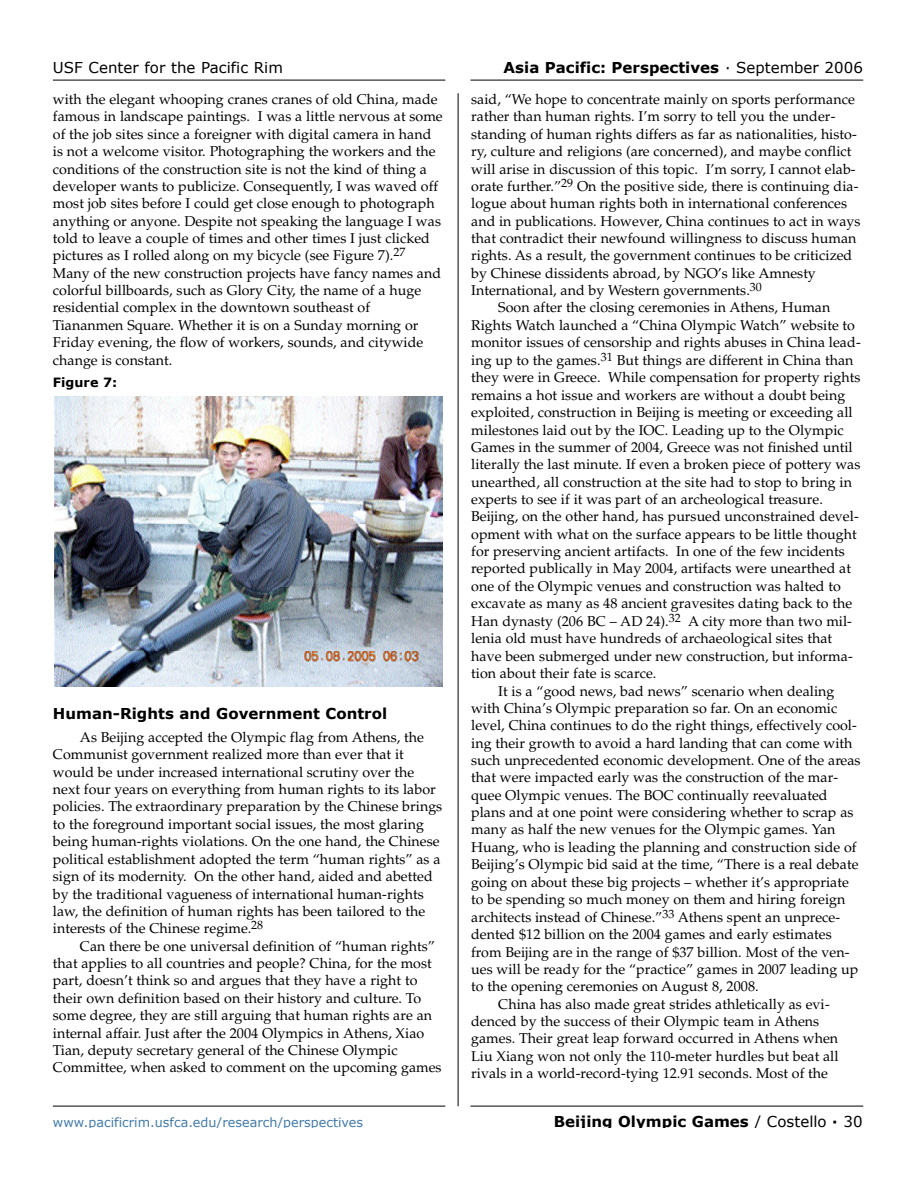
<style>
.page{position:relative;width:918px;height:1188px;background:#fff}
.page>*{position:absolute;margin:0;border:0;box-sizing:border-box;transform-origin:0 0}
.t1{font:700 15px "Verdana";color:#000}
.t2{font:15px "Verdana";color:#000}
.t3{font:14.25px/17.4px "Palatino";color:#000}
.t4{font:12.75px "Verdana";color:#417aaa}
.t5{font:700 12.75px "Verdana";color:#000}
.s1{font-weight:400}
</style>
<div class="page">
<hr style="left:471px;top:80px;width:392px;height:1px;background:#000">
<hr style="left:53px;top:80px;width:392px;height:1px;background:#000">
<hr style="left:53px;top:1106px;width:392px;height:1px;background:#000">
<hr style="left:471px;top:1106px;width:392px;height:1px;background:#000">
<hr style="left:458px;top:93px;width:1px;height:1013px;background:#000">
<img style="left:54px;top:396px;width:388px;height:291px">
<p class="t2" style="left:53px;top:58px;width:232px">USF Center for the Pacific Rim</p>
<p class="t1" style="left:504px;top:58px;width:361px">Asia Pacific: Perspectives <span class="s1">· September 2006</span></p>
<p class="t3" style="left:53px;top:92px;width:391px">with the elegant whooping cranes cranes of old China, made famous in landscape paintings. I was a little nervous at some of the job sites since a foreigner with digital camera in hand is not a welcome visitor. Photographing the workers and the conditions of the construction site is not the kind of thing a developer wants to publicize. Consequently, I was waved off most job sites before I could get close enough to photograph anything or anyone. Despite not speaking the language I was told to leave a couple of times and other times I just clicked pictures as I rolled along on my bicycle (see Figure 7).<sup>27<br></sup>Many of the new construction projects have fancy names and colorful billboards, such as Glory City, the name of a huge residential complex in the downtown southeast of Tiananmen Square. Whether it is on a Sunday morning or Friday evening, the flow of workers, sounds, and citywide change is constant.</p>
<p class="t5" style="left:53px;top:375px;width:66px">Figure 7:</p>
<p class="t1" style="left:53px;top:704px;width:336px">Human-Rights and Government Control</p>
<p class="t3" style="left:53px;top:730px;width:391px;text-indent:27px">As Beijing accepted the Olympic flag from Athens, the Communist government realized more than ever that it would be under increased international scrutiny over the next four years on everything from human rights to its labor policies. The extraordinary preparation by the Chinese brings to the foreground important social issues, the most glaring being human-rights violations. On the one hand, the Chinese political establishment adopted the term “human rights” as a sign of its modernity. On the other hand, aided and abetted by the traditional vagueness of international human-rights law, the definition of human rights has been tailored to the interests of the Chinese regime.<sup>28</sup></p>
<p class="t3" style="left:53px;top:939px;width:390px;text-indent:27px">Can there be one universal definition of “human rights” that applies to all countries and people? China, for the most part, doesn’t think so and argues that they have a right to their own definition based on their history and culture. To some degree, they are still arguing that human rights are an internal affair. Just after the 2004 Olympics in Athens, Xiao Tian, deputy secretary general of the Chinese Olympic Committee, when asked to comment on the upcoming games</p>
<p class="t3" style="left:471px;top:92px;width:385px">said, “We hope to concentrate mainly on sports performance</p>
<p class="t3" style="left:471px;top:109px;width:366px">rather than human rights. I’m sorry to tell you the under-</p>
<p class="t3" style="left:471px;top:127px;width:387px">standing of human rights differs as far as nationalities, histo-</p>
<p class="t3" style="left:471px;top:144px;width:382px">ry, culture and religions (are concerned), and maybe conflict</p>
<p class="t3" style="left:471px;top:162px;width:386px">will arise in discussion of this topic. I’m sorry, I cannot elab-</p>
<p class="t3" style="left:471px;top:179px;width:389px">orate further.”<sup>29</sup> On the positive side, there is continuing dia-</p>
<p class="t3" style="left:471px;top:196px;width:377px">logue about human rights both in international conferences</p>
<p class="t3" style="left:471px;top:214px;width:391px">and in publications. However, China continues to act in ways</p>
<p class="t3" style="left:471px;top:231px;width:387px">that contradict their newfound willingness to discuss human</p>
<p class="t3" style="left:471px;top:248px;width:383px">rights. As a result, the government continues to be criticized</p>
<p class="t3" style="left:471px;top:266px;width:346px">by Chinese dissidents abroad, by NGO’s like Amnesty</p>
<p class="t3" style="left:471px;top:283px;width:292px">International, and by Western governments.<sup>30</sup></p>
<p class="t3" style="left:498px;top:301px;width:334px">Soon after the closing ceremonies in Athens, Human</p>
<p class="t3" style="left:471px;top:318px;width:385px">Rights Watch launched a “China Olympic Watch” website to</p>
<p class="t3" style="left:471px;top:335px;width:391px">monitor issues of censorship and rights abuses in China lead-</p>
<p class="t3" style="left:471px;top:353px;width:384px">ing up to the games.<sup>31</sup> But things are different in China than</p>
<p class="t3" style="left:471px;top:370px;width:391px">they were in Greece. While compensation for property rights</p>
<p class="t3" style="left:471px;top:388px;width:376px">remains a hot issue and workers are without a doubt being</p>
<p class="t3" style="left:471px;top:405px;width:383px">exploited, construction in Beijing is meeting or exceeding all</p>
<p class="t3" style="left:471px;top:423px;width:374px">milestones laid out by the IOC. Leading up to the Olympic</p>
<p class="t3" style="left:471px;top:440px;width:383px">Games in the summer of 2004, Greece was not finished until</p>
<p class="t3" style="left:471px;top:457px;width:391px">literally the last minute. If even a broken piece of pottery was</p>
<p class="t3" style="left:471px;top:475px;width:382px">unearthed, all construction at the site had to stop to bring in</p>
<p class="t3" style="left:471px;top:492px;width:353px">experts to see if it was part of an archeological treasure.</p>
<p class="t3" style="left:471px;top:509px;width:389px">Beijing, on the other hand, has pursued unconstrained devel-</p>
<p class="t3" style="left:471px;top:527px;width:387px">opment with what on the surface appears to be little thought</p>
<p class="t3" style="left:471px;top:544px;width:375px">for preserving ancient artifacts. In one of the few incidents</p>
<p class="t3" style="left:471px;top:562px;width:381px">reported publically in May 2004, artifacts were unearthed at</p>
<p class="t3" style="left:471px;top:579px;width:371px">one of the Olympic venues and construction was halted to</p>
<p class="t3" style="left:471px;top:596px;width:382px">excavate as many as 48 ancient gravesites dating back to the</p>
<p class="t3" style="left:471px;top:614px;width:382px">Han dynasty (206 BC – AD 24).<sup>32</sup> A city more than two mil-</p>
<p class="t3" style="left:471px;top:631px;width:362px">lenia old must have hundreds of archaeological sites that</p>
<p class="t3" style="left:471px;top:649px;width:383px">have been submerged under new construction, but informa-</p>
<p class="t3" style="left:471px;top:666px;width:187px">tion about their fate is scarce.</p>
<p class="t3" style="left:498px;top:684px;width:338px">It is a “good news, bad news” scenario when dealing</p>
<p class="t3" style="left:471px;top:701px;width:368px">with China’s Olympic preparation so far. On an economic</p>
<p class="t3" style="left:471px;top:718px;width:387px">level, China continues to do the right things, effectively cool-</p>
<p class="t3" style="left:471px;top:736px;width:383px">ing their growth to avoid a hard landing that can come with</p>
<p class="t3" style="left:471px;top:753px;width:391px">such unprecedented economic development. One of the areas</p>
<p class="t3" style="left:471px;top:770px;width:368px">that were impacted early was the construction of the mar-</p>
<p class="t3" style="left:471px;top:788px;width:358px">quee Olympic venues. The BOC continually reevaluated</p>
<p class="t3" style="left:471px;top:805px;width:384px">plans and at one point were considering whether to scrap as</p>
<p class="t3" style="left:471px;top:823px;width:366px">many as half the new venues for the Olympic games. Yan</p>
<p class="t3" style="left:471px;top:840px;width:387px">Huang, who is leading the planning and construction side of</p>
<p class="t3" style="left:471px;top:857px;width:389px">Beijing’s Olympic bid said at the time, “There is a real debate</p>
<p class="t3" style="left:471px;top:875px;width:379px">going on about these big projects – whether it’s appropriate</p>
<p class="t3" style="left:471px;top:892px;width:376px">to be spending so much money on them and hiring foreign</p>
<p class="t3" style="left:471px;top:910px;width:370px">architects instead of Chinese.”<sup>33</sup> Athens spent an unprece-</p>
<p class="t3" style="left:471px;top:927px;width:362px">dented $12 billion on the 2004 games and early estimates</p>
<p class="t3" style="left:471px;top:945px;width:380px">from Beijing are in the range of $37 billion. Most of the ven-</p>
<p class="t3" style="left:471px;top:962px;width:389px">ues will be ready for the “practice” games in 2007 leading up</p>
<p class="t3" style="left:471px;top:979px;width:289px">to the opening ceremonies on August 8, 2008.</p>
<p class="t3" style="left:498px;top:997px;width:333px">China has also made great strides athletically as evi-</p>
<p class="t3" style="left:471px;top:1014px;width:349px">denced by the success of their Olympic team in Athens</p>
<p class="t3" style="left:471px;top:1031px;width:368px">games. Their great leap forward occurred in Athens when</p>
<p class="t3" style="left:471px;top:1049px;width:369px">Liu Xiang won not only the 110-meter hurdles but beat all</p>
<p class="t3" style="left:471px;top:1066px;width:358px">rivals in a world-record-tying 12.91 seconds. Most of the</p>
<p class="t4" style="left:53px;top:1114px;width:312px">www.pacificrim.usfca.edu/research/perspectives</p>
<p class="t1" style="left:554px;top:1112px;width:310px">Beijing Olympic Games <span class="s1">/ Costello</span> · <span class="s1">30</span></p>
</div>
